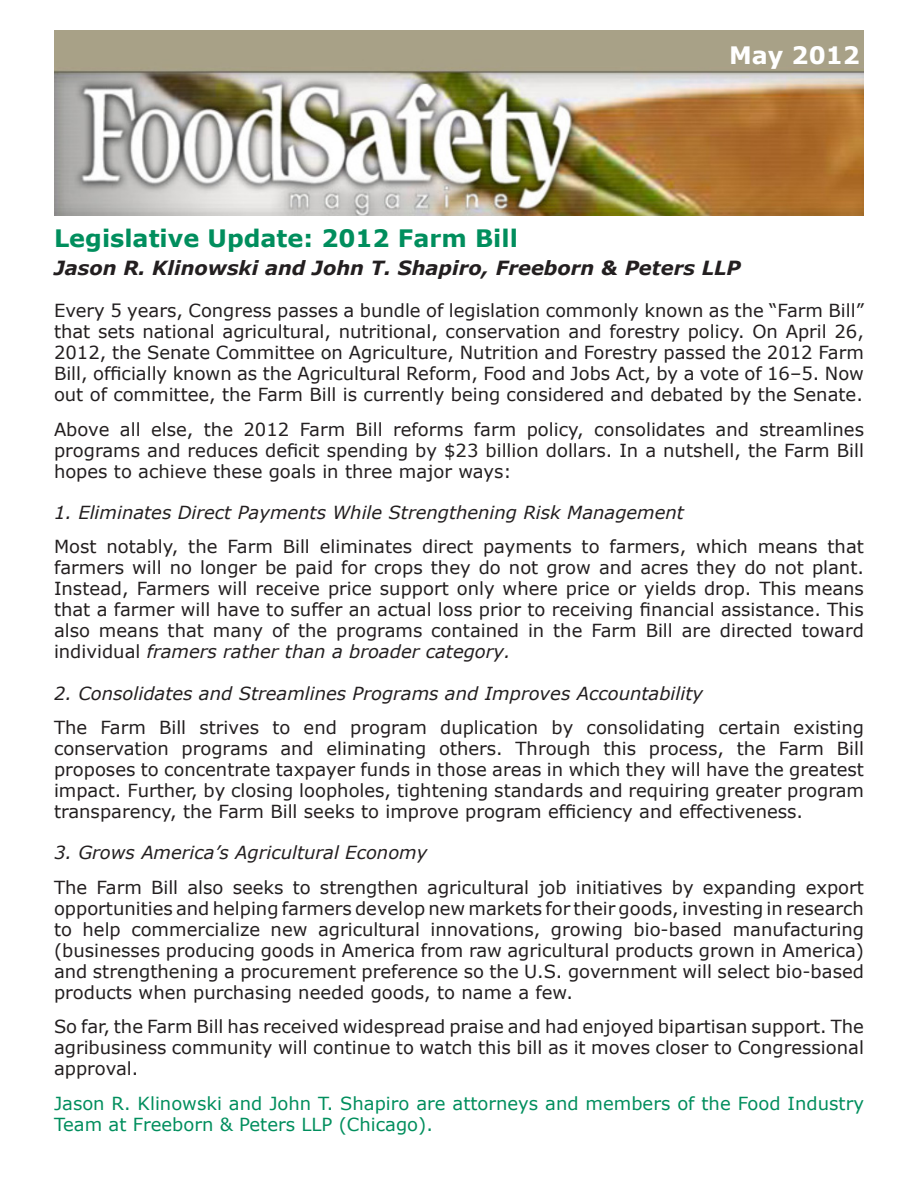
<style>
.page{position:relative;width:918px;height:1188px;background:#fff}
.page>*{position:absolute;margin:0;border:0;box-sizing:border-box;transform-origin:0 0}
.t1{font:700 24px "Verdana";color:#008e5d}
.t2{font:700 24px "Verdana";color:#fff}
.t3{font:italic 700 19.5px "Verdana";color:#231f20}
.t4{font:18px/21px "Verdana";color:#231f20;text-align:justify}
.t5{font:italic 18px "Verdana";color:#231f20}
.t6{font:18px/21px "Verdana";color:#008e5d}
.s1{font-style:italic}
</style>
<div class="page">
<img style="left:54px;top:31px;width:810px;height:185px">
<p class="t2" style="left:729px;top:38px;width:132px">May 2012</p>
<p class="t1" style="left:54px;top:222px;width:465px">Legislative Update: 2012 Farm Bill</p>
<p class="t3" style="left:54px;top:254px;width:688px">Jason R. Klinowski and John T. Shapiro, Freeborn &amp; Peters LLP</p>
<p class="t4" style="left:54px;top:300px;width:812px">Every 5 years, Congress passes a bundle of legislation commonly known as the “Farm Bill” that sets national agricultural, nutritional, conservation and forestry policy. On April 26, 2012, the Senate Committee on Agriculture, Nutrition and Forestry passed the 2012 Farm Bill, officially known as the Agricultural Reform, Food and Jobs Act, by a vote of 16–5. Now out of committee, the Farm Bill is currently being considered and debated by the Senate.</p>
<p class="t4" style="left:54px;top:418px;width:812px">Above all else, the 2012 Farm Bill reforms farm policy, consolidates and streamlines programs and reduces deficit spending by $23 billion dollars. In a nutshell, the Farm Bill hopes to achieve these goals in three major ways:</p>
<p class="t5" style="left:54px;top:500px;width:632px">1. Eliminates Direct Payments While Strengthening Risk Management</p>
<p class="t4" style="left:54px;top:536px;width:812px">Most notably, the Farm Bill eliminates direct payments to farmers, which means that farmers will no longer be paid for crops they do not grow and acres they do not plant.<br>Instead, Farmers will receive price support only where price or yields drop. This means that a farmer will have to suffer an actual loss prior to receiving financial assistance. This also means that many of the programs contained in the Farm Bill are directed toward individual <span class="s1">framers rather than a broader category.</span></p>
<p class="t5" style="left:54px;top:681px;width:651px">2. Consolidates and Streamlines Programs and Improves Accountability</p>
<p class="t4" style="left:54px;top:717px;width:812px">The Farm Bill strives to end program duplication by consolidating certain existing conservation programs and eliminating others. Through this process, the Farm Bill proposes to concentrate taxpayer funds in those areas in which they will have the greatest impact. Further, by closing loopholes, tightening standards and requiring greater program transparency, the Farm Bill seeks to improve program efficiency and effectiveness.</p>
<p class="t5" style="left:54px;top:840px;width:375px">3. Grows America’s Agricultural Economy</p>
<p class="t4" style="left:54px;top:877px;width:812px">The Farm Bill also seeks to strengthen agricultural job initiatives by expanding export opportunities and helping farmers develop new markets for their goods, investing in research to help commercialize new agricultural innovations, growing bio-based manufacturing (businesses producing goods in America from raw agricultural products grown in America) and strengthening a procurement preference so the U.S. government will select bio-based products when purchasing needed goods, to name a few.</p>
<p class="t4" style="left:54px;top:1016px;width:811px">So far, the Farm Bill has received widespread praise and had enjoyed bipartisan support. The agribusiness community will continue to watch this bill as it moves closer to Congressional approval.</p>
<p class="t6" style="left:54px;top:1093px;width:812px">Jason R. Klinowski and John T. Shapiro are attorneys and members of the Food Industry<br>Team at Freeborn &amp; Peters LLP (Chicago).</p>
</div>
